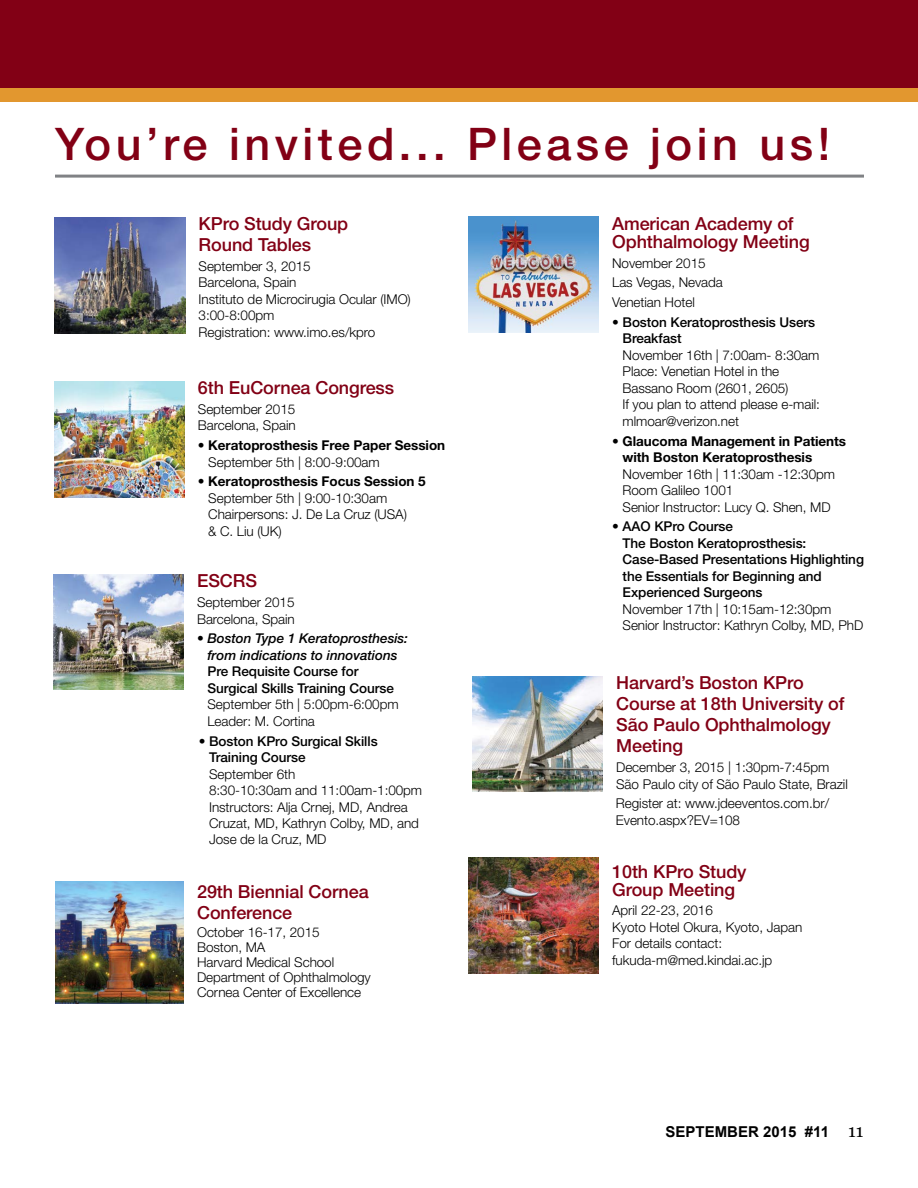
<style>
.page{position:relative;width:918px;height:1188px;background:#fff}
.page>*{position:absolute;margin:0;border:0;box-sizing:border-box;transform-origin:0 0}
.t1{font:500 45px "Helvetica Neue LT Std";letter-spacing:.1em;color:#820015}
.t2{font:500 18px/21px "Helvetica Neue LT Std";letter-spacing:-.005em;color:#820015}
.t3{font:700 15px "Arial";color:#000}
.t4{font:300 13.5px/16.5px "Helvetica Neue LT Std";letter-spacing:-.005em;color:#000}
.t5{font:500 13.5px/16.5px "Helvetica Neue LT Std";letter-spacing:-.005em;color:#000}
.t6{font:700 13.5px/16.5px "Helvetica Neue LT Std";letter-spacing:-.005em;color:#000}
.t7{font:italic 500 13.5px/16.5px "Helvetica Neue LT Std";letter-spacing:-.005em;color:#000;text-align:center}
.s1{font-style:normal}
.s2{font-weight:300}
.s3{font-family:"Georgia";font-weight:400;font-size:18px}
</style>
<div class="page">
<div style="left:0;top:0;width:918px;height:88px;background:#820015"></div>
<div style="left:0;top:88px;width:918px;height:14px;background:#e2972f"></div>
<hr style="left:55px;top:175px;width:809px;height:3px;background:#808285">
<img style="left:55px;top:218px;width:130px;height:115px">
<img style="left:55px;top:882px;width:129px;height:122px">
<img style="left:54px;top:382px;width:130px;height:115px">
<img style="left:53px;top:574px;width:131px;height:116px">
<img style="left:469px;top:217px;width:130px;height:115px">
<img style="left:472px;top:676px;width:131px;height:116px">
<img style="left:469px;top:858px;width:130px;height:115px">
<h1 class="t1" style="left:55px;top:117px;width:777px">You’re invited... Please join us!</h1>
<h2 class="t2" style="left:199px;top:213px;width:151px">KPro Study Group<br>Round Tables</h2>
<p class="t4" style="left:199px;top:257px;width:214px">September 3, 2015<br>Barcelona, Spain<br>Instituto de Microcirugia Ocular (IMO)<br>3:00-8:00pm<br>Registration: www.imo.es/kpro</p>
<h2 class="t2" style="left:198px;top:377px;width:198px">6th EuCornea Congress</h2>
<p class="t4" style="left:198px;top:401px;width:99px">September 2015<br>Barcelona, Spain</p>
<p class="t6" style="left:198px;top:437px;width:249px">• Keratoprosthesis Free Paper Session</p>
<p class="t4" style="left:208px;top:453px;width:173px">September 5th | 8:00-9:00am</p>
<p class="t6" style="left:198px;top:473px;width:229px">• Keratoprosthesis Focus Session 5</p>
<p class="t4" style="left:208px;top:489px;width:200px">September 5th | 9:00-10:30am<br>Chairpersons: J. De La Cruz (USA) &amp; C. Liu (UK)</p>
<h2 class="t2" style="left:197px;top:570px;width:61px">ESCRS</h2>
<p class="t4" style="left:197px;top:594px;width:99px">September 2015<br>Barcelona, Spain</p>
<p class="t7" style="left:197px;top:630px;width:212px"><span class="s1">•</span> Boston Type 1 Keratoprosthesis: from indications to innovations</p>
<p class="t5" style="left:207px;top:663px;width:188px">Pre Requisite Course for<br>Surgical Skills Training Course</p>
<p class="t4" style="left:207px;top:696px;width:193px">September 5th | 5:00pm-6:00pm<br>Leader: M. Cortina</p>
<p class="t5" style="left:209px;top:732px;width:170px;text-indent:-10px">• Boston KPro Surgical Skills<br>Training Course</p>
<p class="t4" style="left:209px;top:765px;width:215px">September 6th<br>8:30-10:30am and 11:00am-1:00pm<br>Instructors: Alja Crnej, MD, Andrea<br>Cruzat, MD, Kathryn Colby, MD, and<br>Jose de la Cruz, MD</p>
<h2 class="t2" style="left:197px;top:880px;width:173px">29th Biennial Cornea<br>Conference</h2>
<p class="t4" style="left:197px;top:924px;width:175px;line-height:15px">October 16-17, 2015<br>Boston, MA<br>Harvard Medical School<br>Department of Ophthalmology<br>Cornea Center of Excellence</p>
<h2 class="t2" style="left:612px;top:214px;width:199px;line-height:18px">American Academy of<br>Ophthalmology Meeting</h2>
<p class="t4" style="left:612px;top:253px;width:112px;line-height:19.8px">November 2015<br>Las Vegas, Nevada<br>Venetian Hotel</p>
<p class="t5" style="left:623px;top:314px;width:194px;text-indent:-10px">• Boston Keratoprosthesis Users<br>Breakfast</p>
<p class="t4" style="left:623px;top:347px;width:199px">November 16th | 7:00am- 8:30am<br>Place: Venetian Hotel in the<br>Bassano Room (2601, 2605)<br>If you plan to attend please e-mail: mlmoar@verizon.net</p>
<p class="t6" style="left:623px;top:432px;width:225px;text-indent:-10px"><span class="s2">•</span> Glaucoma Management in Patients with Boston Keratoprosthesis</p>
<p class="t4" style="left:623px;top:465px;width:214px">November 16th | 11:30am -12:30pm<br>Room Galileo 1001<br>Senior Instructor: Lucy Q. Shen, MD</p>
<p class="t5" style="left:623px;top:518px;width:243px;text-indent:-10px">• AAO KPro Course<br>The Boston Keratoprosthesis:<br>Case-Based Presentations Highlighting the Essentials for Beginning and<br>Experienced Surgeons</p>
<p class="t4" style="left:623px;top:600px;width:242px">November 17th | 10:15am-12:30pm<br>Senior Instructor: Kathryn Colby, MD, PhD</p>
<h2 class="t2" style="left:616px;top:672px;width:230px">Harvard’s Boston KPro<br>Course at 18th University of<br>São Paulo Ophthalmology<br>Meeting</h2>
<p class="t4" style="left:616px;top:759px;width:233px">December 3, 2015 | 1:30pm-7:45pm<br>São Paulo city of São Paulo State, Brazil</p>
<p class="t4" style="left:616px;top:795px;width:215px">Register at: www.jdeeventos.com.br/<br>Evento.aspx?EV=108</p>
<h2 class="t2" style="left:612px;top:862px;width:136px;line-height:18px">10th KPro Study<br>Group Meeting</h2>
<p class="t4" style="left:612px;top:902px;width:192px">April 22-23, 2016<br>Kyoto Hotel Okura, Kyoto, Japan<br>For details contact: fukuda-m@med.kindai.ac.jp</p>
<p class="t3" style="left:666px;top:1122px;width:199px">SEPTEMBER 2015 #11 <span class="s3">11</span></p>
</div>
